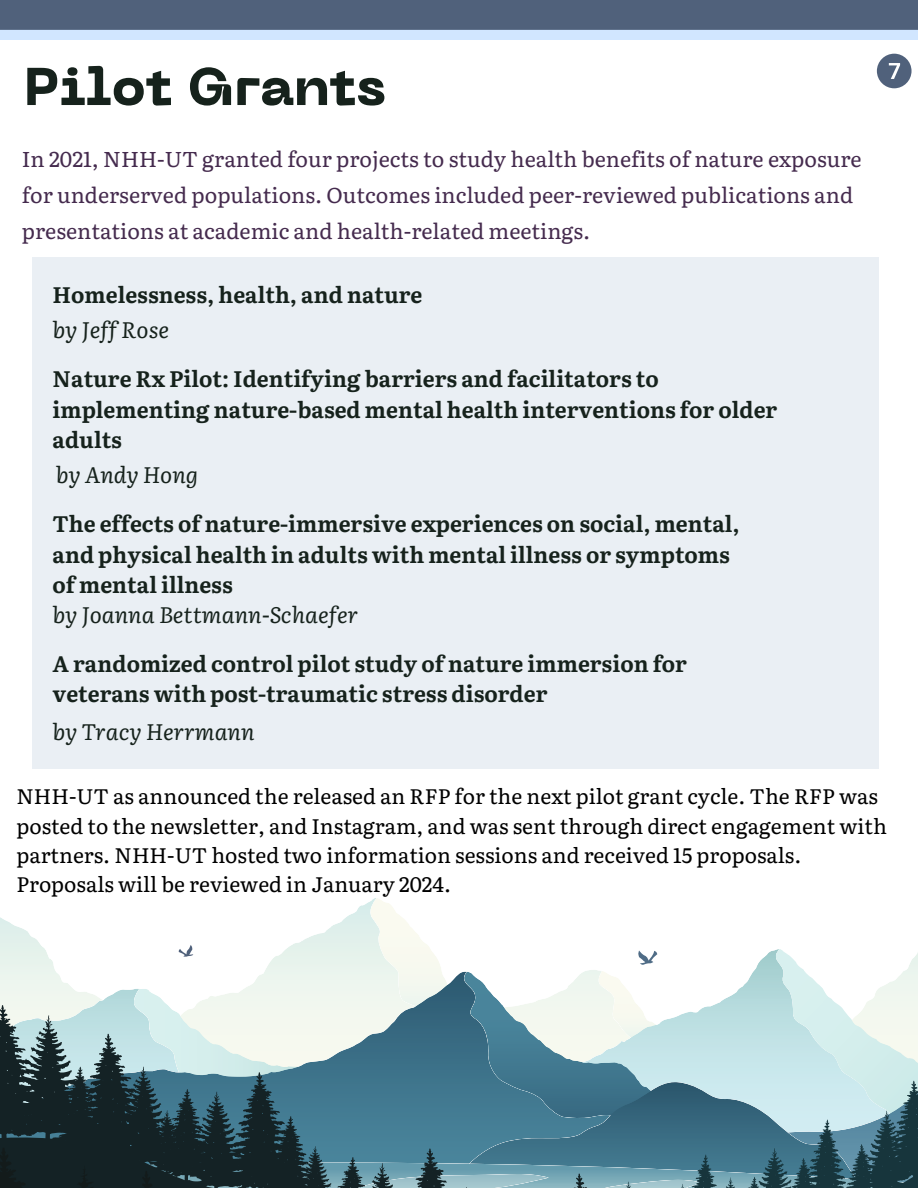
<style>
.page{position:relative;width:918px;height:1188px;background:#fff}
.page>*{position:absolute;margin:0;border:0;box-sizing:border-box;transform-origin:0 0}
.t1{font:800 52.8px "PP Neue Machina";color:#16221c}
.t2{font:700 22.5px/30.3px "Literata";color:#16221c}
.t3{font:italic 22.5px "Literata";color:#16221c}
.t4{font:21.45px/36px "Literata";color:#452b4e}
.t5{font:21px/29.2px "Literata";color:#000}
</style>
<div class="page">
<svg style="left:0;top:0;width:918px;height:40px;background:#70829c"></svg>
<svg style="left:0;top:898px;width:918px;height:290px"></svg>
<svg style="left:877px;top:54px;width:35px;height:34px"></svg>
<div style="left:32px;top:257px;width:846px;height:512px;background:#eaeff4"></div>
<p class="t1" style="left:24px;top:66px;width:363px">Pilot Grants</p>
<p class="t4" style="left:22px;top:140px;width:841px">In 2021, NHH-UT granted four projects to study health benefits of nature exposure for underserved populations. Outcomes included peer-reviewed publications and presentations at academic and health-related meetings.</p>
<p class="t2" style="left:53px;top:278px;width:371px">Homelessness, health, and nature</p>
<p class="t3" style="left:53px;top:311px;width:118px">by Jeff Rose</p>
<p class="t2" style="left:53px;top:362px;width:726px">Nature Rx Pilot: Identifying barriers and facilitators to implementing nature-based mental health interventions for older adults</p>
<p class="t3" style="left:56px;top:456px;width:144px">by Andy Hong</p>
<p class="t2" style="left:53px;top:507px;width:689px">The effects of nature-immersive experiences on social, mental, and physical health in adults with mental illness or symptoms of mental illness</p>
<p class="t3" style="left:53px;top:596px;width:307px">by Joanna Bettmann-Schaefer</p>
<p class="t2" style="left:53px;top:647px;width:636px">A randomized control pilot study of nature immersion for veterans with post-traumatic stress disorder</p>
<p class="t3" style="left:53px;top:713px;width:204px">by Tracy Herrmann</p>
<p class="t5" style="left:16px;top:781px;width:872px">NHH-UT as announced the released an RFP for the next pilot grant cycle. The RFP was posted to the newsletter, and Instagram, and was sent through direct engagement with partners. NHH-UT hosted two information sessions and received 15 proposals.<br>Proposals will be reviewed in January 2024.</p>
</div>
